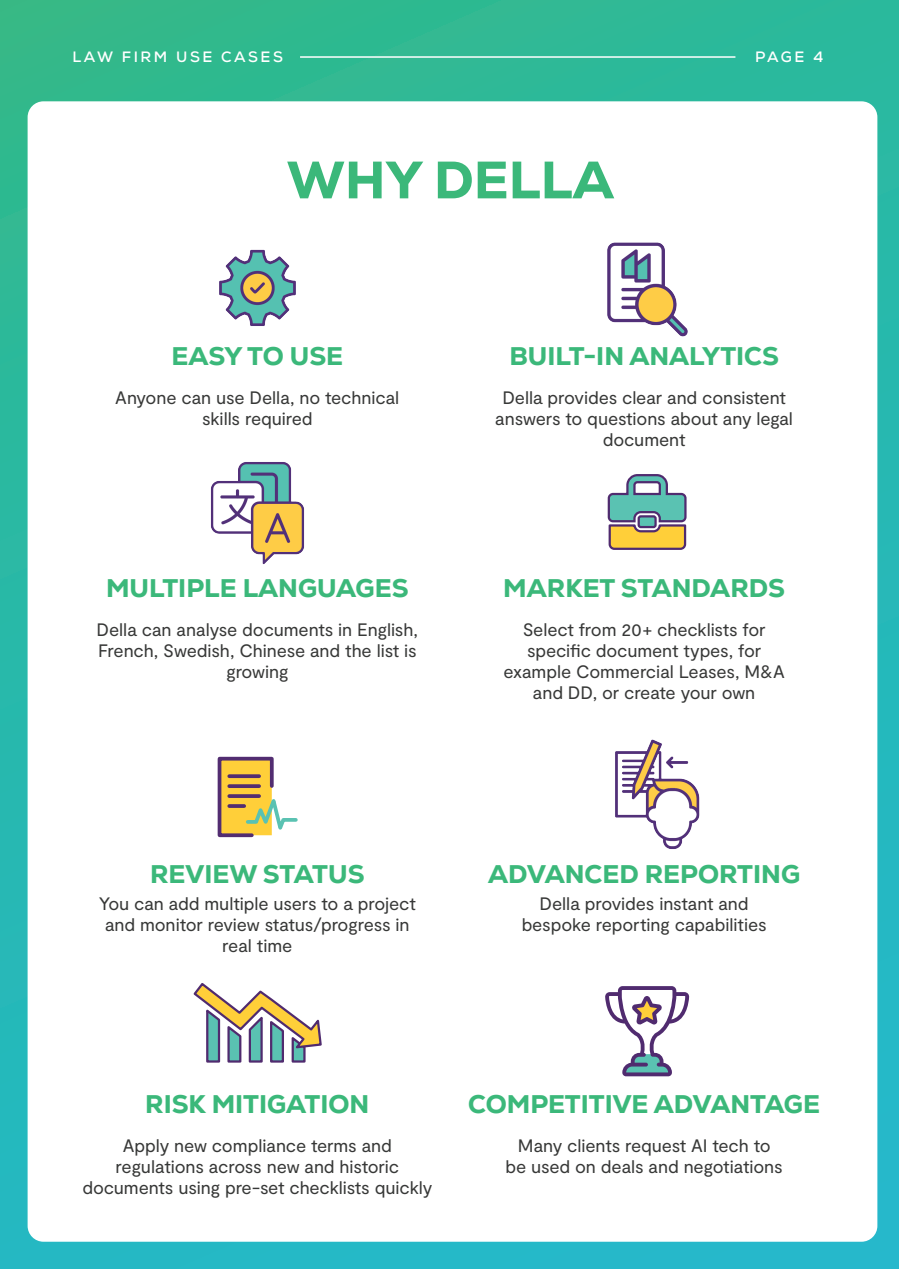
<style>
.page{position:relative;width:899px;height:1269px;background:#fff}
.page>*{position:absolute;margin:0;border:0;box-sizing:border-box;transform-origin:0 0}
.t1{font:800 52.5px "Nexa";color:#3bb87a}
.t2{font:800 25.5px "Nexa";color:#3bb87a}
.t3{font:18px/21px "Moderat";letter-spacing:-.005em;color:#373837;text-align:center}
.t4{font:700 15px "Nexa";letter-spacing:.17em;color:#fff}
</style>
<div class="page">
<div style="left:0;top:0;width:899px;height:1269px;background:linear-gradient(to bottom,#2eb992,#23b8ca)"></div>
<div style="left:28px;top:101px;width:849px;height:1141px;background:#fff;border-radius:16px"></div>
<hr style="left:300px;top:56px;width:435px;height:2px;background:#fff">
<img style="left:219px;top:249px;width:77px;height:77px">
<img style="left:211px;top:462px;width:93px;height:103px">
<img style="left:607px;top:242px;width:81px;height:95px">
<svg style="left:607px;top:474px;width:80px;height:76px"></svg>
<svg style="left:217px;top:756px;width:81px;height:82px"></svg>
<img style="left:615px;top:739px;width:85px;height:110px">
<svg style="left:193px;top:983px;width:129px;height:80px"></svg>
<svg style="left:605px;top:986px;width:84px;height:90px"></svg>
<p class="t4" style="left:72px;top:47px;width:212px">LAW FIRM USE CASES</p>
<p class="t4" style="left:755px;top:47px;width:70px">PAGE 4</p>
<h1 class="t1" style="left:287px;top:146px;width:329px">WHY DELLA</h1>
<h2 class="t2" style="left:171px;top:340px;width:173px">EASY TO USE</h2>
<p class="t3" style="left:115px;top:388px;width:286px">Anyone can use Della, no technical skills required</p>
<h2 class="t2" style="left:106px;top:571px;width:304px">MULTIPLE LANGUAGES</h2>
<p class="t3" style="left:97px;top:619px;width:323px">Della can analyse documents in English,<br>French, Swedish, Chinese and the list is growing</p>
<h2 class="t2" style="left:509px;top:340px;width:271px">BUILT-IN ANALYTICS</h2>
<p class="t3" style="left:495px;top:388px;width:299px">Della provides clear and consistent answers to questions about any legal document</p>
<h2 class="t2" style="left:503px;top:571px;width:283px">MARKET STANDARDS</h2>
<p class="t3" style="left:503px;top:619px;width:283px">Select from 20+ checklists for specific document types, for example Commercial Leases, M&amp;A and DD, or create your own</p>
<h2 class="t2" style="left:150px;top:857px;width:216px">REVIEW STATUS</h2>
<p class="t3" style="left:99px;top:893px;width:318px">You can add multiple users to a project and monitor review status/progress in real time</p>
<h2 class="t2" style="left:488px;top:857px;width:314px">ADVANCED REPORTING</h2>
<p class="t3" style="left:522px;top:893px;width:246px">Della provides instant and bespoke reporting capabilities</p>
<h2 class="t2" style="left:145px;top:1087px;width:226px">RISK MITIGATION</h2>
<p class="t3" style="left:82px;top:1136px;width:351px">Apply new compliance terms and regulations across new and historic documents using pre-set checklists quickly</p>
<h2 class="t2" style="left:468px;top:1087px;width:353px">COMPETITIVE ADVANTAGE</h2>
<p class="t3" style="left:506px;top:1136px;width:279px">Many clients request AI tech to be used on deals and negotiations</p>
</div>
